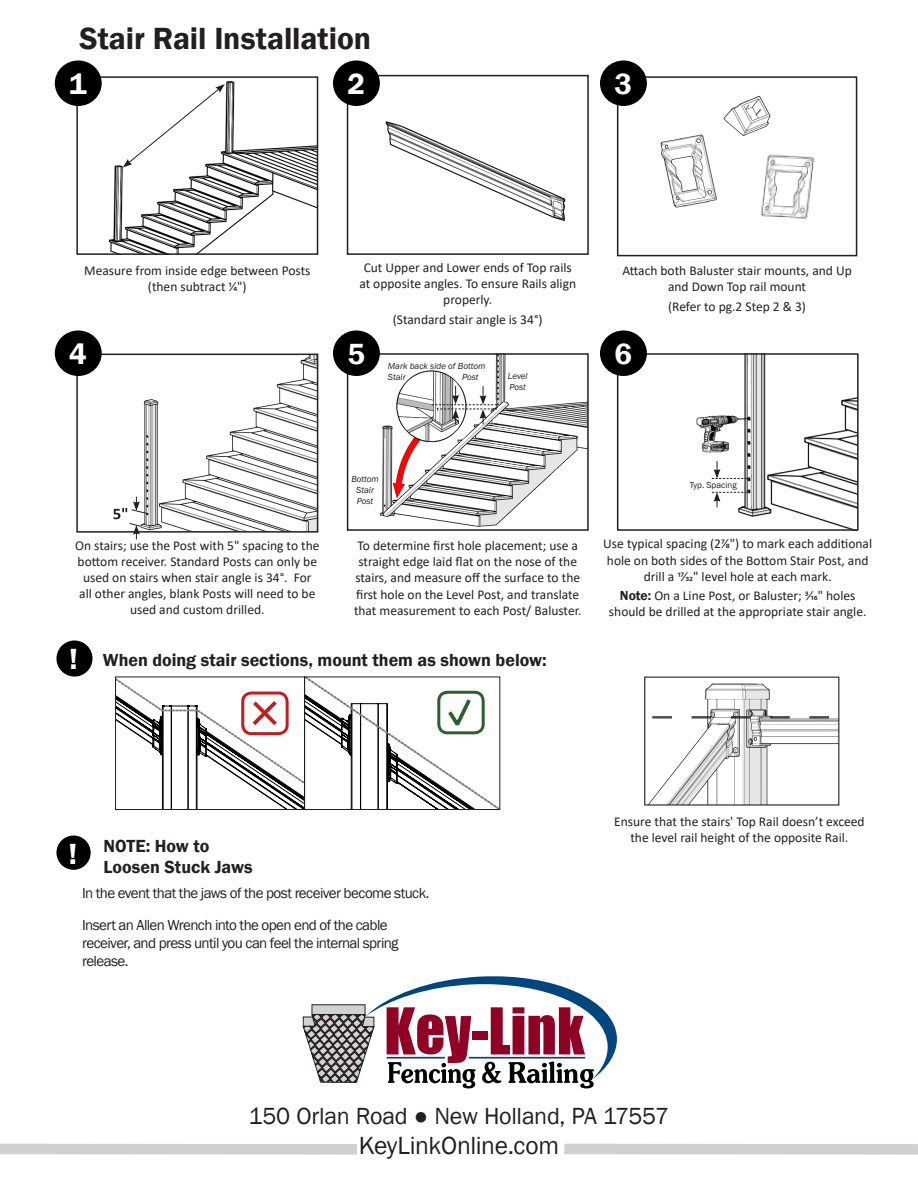
<style>
.page{position:relative;width:918px;height:1188px;background:#fff}
.page>*{position:absolute;margin:0;border:0;box-sizing:border-box;transform-origin:0 0}
.Global_Style_Step{font:600 31.5px "Franklin Gothic";letter-spacing:-.005em;color:#231f20}
.Step_Numbers{font:600 30px "Franklin Gothic";color:#fff}
.Global_Style{font:25.5px "Franklin Gothic";letter-spacing:-.015em;color:#231f20}
.Paragraph_Style_1{font:24px "Franklin Gothic";letter-spacing:-.01em;color:#231f20}
.Global_Style_Step-2{font:600 18px "Franklin Gothic";color:#231f20}
.Global_Style_Section{font:600 18px/21.6px "Franklin Gothic";color:#231f20}
.Global_Style-2{font:15px/18px "Franklin Gothic";letter-spacing:-.04em;color:#231f20}
.t1{font:13.5px/16.2px "Calibri";color:#231f20;text-align:center}
.t2{font:italic 9px/10.8px "Franklin Gothic";color:#231f20}
.t3{font:9px "Franklin Gothic";color:#231f20}
.s1{font-family:"Franklin Gothic";font-weight:600}
</style>
<div class="page">
<svg style="left:302px;top:976px;width:315px;height:112px"></svg>
<hr style="left:387px;top:1057px;width:58px;height:2px;background:#00467e">
<hr style="left:469px;top:1057px;width:116px;height:2px;background:#00467e">
<hr style="left:312px;top:1004px;width:53px;height:1px;background:#231f20">
<svg style="left:115px;top:676px;width:385px;height:134px"></svg>
<div style="left:56px;top:640px;width:37px;height:37px;background:#000;border-radius:50%"></div>
<img style="left:660px;top:134px;width:57px;height:74px">
<img style="left:723px;top:96px;width:48px;height:40px">
<img style="left:760px;top:154px;width:55px;height:65px">
<div style="left:617px;top:76px;width:240px;height:180px;border:2px solid #231f20"></div>
<div style="left:600px;top:60px;width:47px;height:46px;background:#000;border-radius:50%"></div>
<img style="left:350px;top:88px;width:216px;height:133px">
<div style="left:347px;top:75px;width:242px;height:180px;border:2px solid #231f20"></div>
<div style="left:333px;top:60px;width:47px;height:46px;background:#000;border-radius:50%"></div>
<img style="left:83px;top:81px;width:232px;height:171px">
<div style="left:76px;top:76px;width:242px;height:179px;border:2px solid #231f20"></div>
<svg style="left:123px;top:84px;width:102px;height:84px"></svg>
<div style="left:55px;top:60px;width:47px;height:46px;background:#000;border-radius:50%"></div>
<div style="left:564px;top:1144px;width:354px;height:11px;background:#cfd0d2"></div>
<div style="left:0;top:1144px;width:357px;height:11px;background:#cfd0d2"></div>
<img style="left:83px;top:357px;width:232px;height:173px">
<div style="left:76px;top:354px;width:242px;height:179px;border:2px solid #231f20"></div>
<svg style="left:113px;top:497px;width:34px;height:42px"></svg>
<div style="left:55px;top:330px;width:47px;height:46px;background:#000;border-radius:50%"></div>
<div style="left:56px;top:836px;width:35px;height:34px;background:#000;border-radius:50%"></div>
<img style="left:648px;top:683px;width:189px;height:121px">
<svg style="left:652px;top:716px;width:177px;height:2px"></svg>
<img style="left:696px;top:356px;width:160px;height:172px">
<div style="left:617px;top:353px;width:242px;height:178px;border:2px solid #231f20"></div>
<svg style="left:712px;top:492px;width:35px;height:15px"></svg>
<svg style="left:712px;top:461px;width:35px;height:18px"></svg>
<div style="left:600px;top:330px;width:47px;height:46px;background:#000;border-radius:50%"></div>
<img style="left:350px;top:356px;width:236px;height:171px">
<div style="left:347px;top:353px;width:242px;height:178px;border:2px solid #231f20"></div>
<svg style="left:432px;top:386px;width:65px;height:38px"></svg>
<div style="left:333px;top:330px;width:47px;height:46px;background:#000;border-radius:50%"></div>
<p class="Global_Style_Step" style="left:79px;top:19px;width:293px">Stair Rail Installation</p>
<p class="Step_Numbers" style="left:69px;top:66px;width:19px">1</p>
<p class="Step_Numbers" style="left:347px;top:66px;width:19px">2</p>
<p class="Step_Numbers" style="left:614px;top:66px;width:19px">3</p>
<p class="t1" style="left:359px;top:259px;width:218px">Cut Upper and Lower ends of Top rails at opposite angles. To ensure Rails align properly.</p>
<p class="t1" style="left:393px;top:311px;width:151px">(Standard stair angle is 34°)</p>
<p class="t1" style="left:84px;top:262px;width:228px">Measure from inside edge between Posts (then subtract 1/4")</p>
<p class="t1" style="left:622px;top:262px;width:231px">Attach both Baluster stair mounts, and Up and Down Top rail mount</p>
<p class="t1" style="left:668px;top:298px;width:139px">(Refer to pg.2 Step 2 &amp; 3)</p>
<p class="Step_Numbers" style="left:69px;top:336px;width:19px">4</p>
<p class="Step_Numbers" style="left:347px;top:336px;width:19px">5</p>
<p class="t2" style="left:388px;top:361px;width:99px">Mark back side of Bottom<br>Stair</p>
<p class="t2" style="left:462px;top:372px;width:18px">Post</p>
<p class="t2" style="left:508px;top:371px;width:21px">Level<br>Post</p>
<p class="Step_Numbers" style="left:614px;top:336px;width:19px">6</p>
<p class="t1" style="left:75px;top:537px;width:246px">On stairs; use the Post with 5" spacing to the bottom receiver. Standard Posts can only be used on stairs when stair angle is 34°. For all other angles, blank Posts will need to be used and custom drilled.</p>
<p class="t2" style="left:351px;top:474px;width:29px;text-align:center">Bottom<br>Stair<br>Post</p>
<p class="t1" style="left:354px;top:537px;width:229px">To determine first hole placement; use a straight edge laid flat on the nose of the stairs, and measure off the surface to the first hole on the Level Post, and translate that measurement to each Post/ Baluster.</p>
<p class="Step_Numbers" style="left:69px;top:641px;width:10px">!</p>
<p class="Global_Style_Step-2" style="left:103px;top:649px;width:445px">When doing stair sections, mount them as shown below:</p>
<p class="t3" style="left:690px;top:479px;width:49px">Typ. Spacing</p>
<p class="t1" style="left:603px;top:536px;width:270px">Use typical spacing (27/8") to mark each additional hole on both sides of the Bottom Stair Post, and drill a 17/32" level hole at each mark.</p>
<p class="t1" style="left:609px;top:587px;width:259px"><span class="s1">Note:</span> On a Line Post, or Baluster; 3/16" holes should be drilled at the appropriate stair angle.</p>
<p class="Global_Style_Section" style="left:103px;top:835px;width:151px">NOTE: How to<br>Loosen Stuck Jaws</p>
<p class="Global_Style-2" style="left:82px;top:885px;width:349px">In the event that the jaws of the post receiver become stuck.</p>
<p class="Global_Style-2" style="left:82px;top:916px;width:318px">Insert an Allen Wrench into the open end of the cable receiver, and press until you can feel the internal spring release.</p>
<p class="Step_Numbers" style="left:69px;top:835px;width:10px">!</p>
<p class="t1" style="left:614px;top:813px;width:252px">Ensure that the stairs' Top Rail doesn’t exceed the level rail height of the opposite Rail.</p>
<p class="Paragraph_Style_1" style="left:249px;top:1101px;width:422px">150 Orlan Road ● New Holland, PA 17557</p>
<p class="Global_Style" style="left:359px;top:1130px;width:202px">KeyLinkOnline.com</p>
</div>
